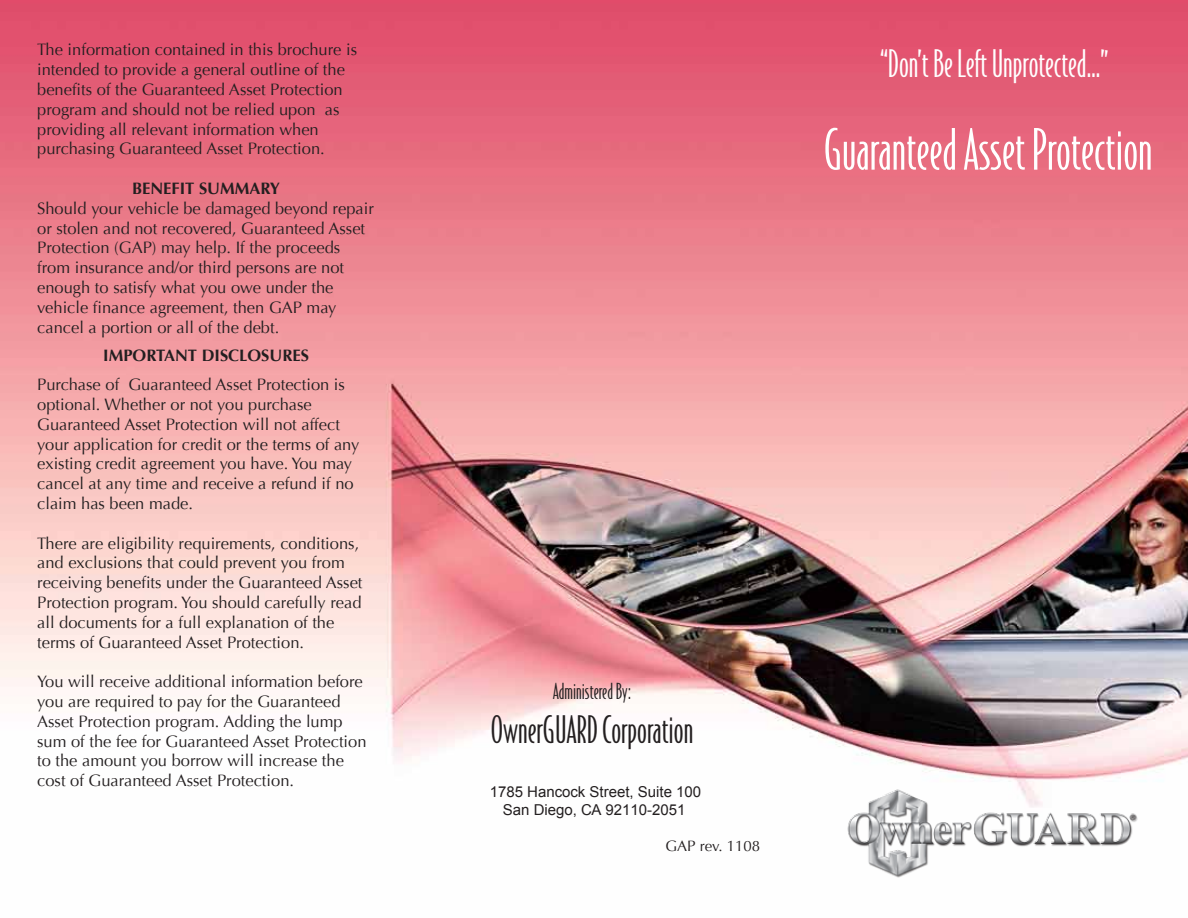
<style>
.page{position:relative;width:1188px;height:918px;background:#fff}
.page>*{position:absolute;margin:0;border:0;box-sizing:border-box;transform-origin:0 0}
.t1{font:54px "Bodega Sans";color:#fff}
.t2{font:36px "Bodega Sans";color:#fff}
.t3{font:36px "Bodega Sans";color:#231f20}
.t4{font:21px "Bodega Sans";color:#231f20}
.t5{font:16.5px/19.8px "Optima";color:#231f20}
.t6{font:700 16.5px "Optima";color:#231f20}
.t7{font:15px/18px "Arial";color:#231f20;text-align:center}
.t8{font:15px "Optima";color:#231f20}
</style>
<div class="page">
<img style="left:0;top:0;width:1188px;height:785px">
<img style="left:847px;top:785px;width:291px;height:93px">
<p class="t5" style="left:37px;top:40px;width:321px">The information contained in this brochure is intended to provide a general outline of the benefits of the Guaranteed Asset Protection program and should not be relied upon as providing all relevant information when purchasing Guaranteed Asset Protection.</p>
<p class="t6" style="left:132px;top:179px;width:149px">BENEFIT SUMMARY</p>
<p class="t5" style="left:37px;top:199px;width:338px">Should your vehicle be damaged beyond repair or stolen and not recovered, Guaranteed Asset Protection (GAP) may help. If the proceeds from insurance and/or third persons are not enough to satisfy what you owe under the vehicle finance agreement, then GAP may cancel a portion or all of the debt.</p>
<p class="t6" style="left:103px;top:346px;width:207px">IMPORTANT DISCLOSURES</p>
<p class="t5" style="left:37px;top:375px;width:324px">Purchase of Guaranteed Asset Protection is optional. Whether or not you purchase Guaranteed Asset Protection will not affect your application for credit or the terms of any existing credit agreement you have. You may cancel at any time and receive a refund if no claim has been made.</p>
<p class="t5" style="left:37px;top:533px;width:327px">There are eligibility requirements, conditions, and exclusions that could prevent you from receiving benefits under the Guaranteed Asset Protection program. You should carefully read all documents for a full explanation of the terms of Guaranteed Asset Protection.</p>
<p class="t5" style="left:37px;top:672px;width:331px">You will receive additional information before you are required to pay for the Guaranteed Asset Protection program. Adding the lump sum of the fee for Guaranteed Asset Protection to the amount you borrow will increase the cost of Guaranteed Asset Protection.</p>
<p class="t4" style="left:553px;top:679px;width:80px">Administered By:</p>
<h2 class="t3" style="left:491px;top:708px;width:204px">OwnerGUARD Corporation</h2>
<p class="t7" style="left:490px;top:782px;width:213px">1785 Hancock Street, Suite 100<br>San Diego, CA 92110-2051</p>
<p class="t8" style="left:666px;top:837px;width:96px">GAP rev. 1108</p>
<h2 class="t2" style="left:880px;top:42px;width:230px">“Don’t Be Left Unprotected…”</h2>
<h1 class="t1" style="left:824px;top:117px;width:330px">Guaranteed Asset Protection</h1>
</div>
